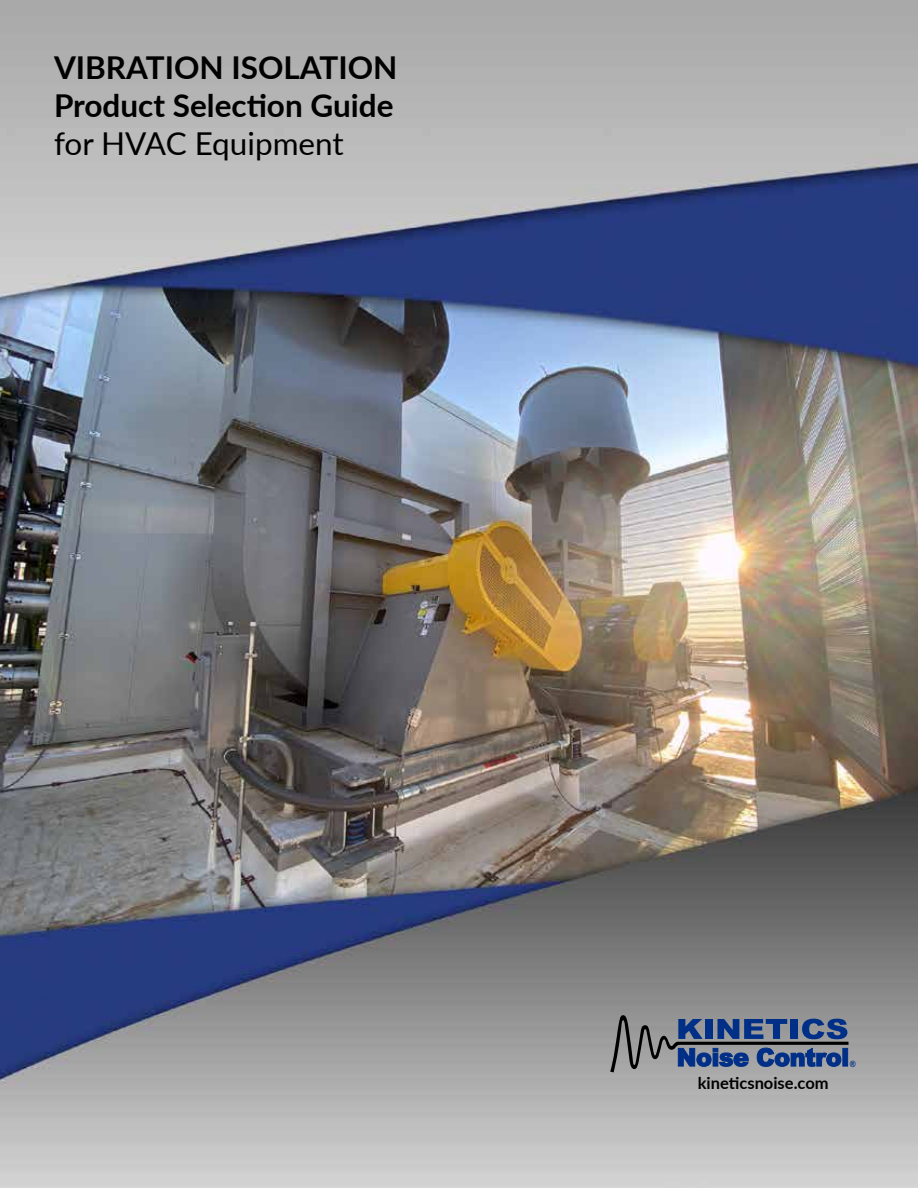
<style>
.page{position:relative;width:918px;height:1188px;background:#fff}
.page>*{position:absolute;margin:0;border:0;box-sizing:border-box;transform-origin:0 0}
.t1{font:700 31.5px/37.8px "Lato";color:#000}
.t2{font:31.5px "Lato";color:#000}
.t3{font:700 16.5px "Lato";color:#000}
.t4{font:900 8.7px "Arial";color:#002f87;scale:.87 1}
</style>
<div class="page">
<img style="left:0;top:0;width:918px;height:1188px">
<svg style="left:610px;top:1015px;width:239px;height:57px;background:#626f88"></svg>
<div style="left:843px;top:1048px;width:5px;height:18px;background:#002f87"></div>
<p class="t1" style="left:54px;top:51px;width:345px">VIBRATION ISOLATION<br>Product Selection Guide</p>
<p class="t2" style="left:54px;top:132px;width:291px">for HVAC Equipment</p>
<p class="t3" style="left:698px;top:1071px;width:132px">kineticsnoise.com</p>
<p class="t4" style="left:850px;top:1059px;width:8px">®</p>
</div>
